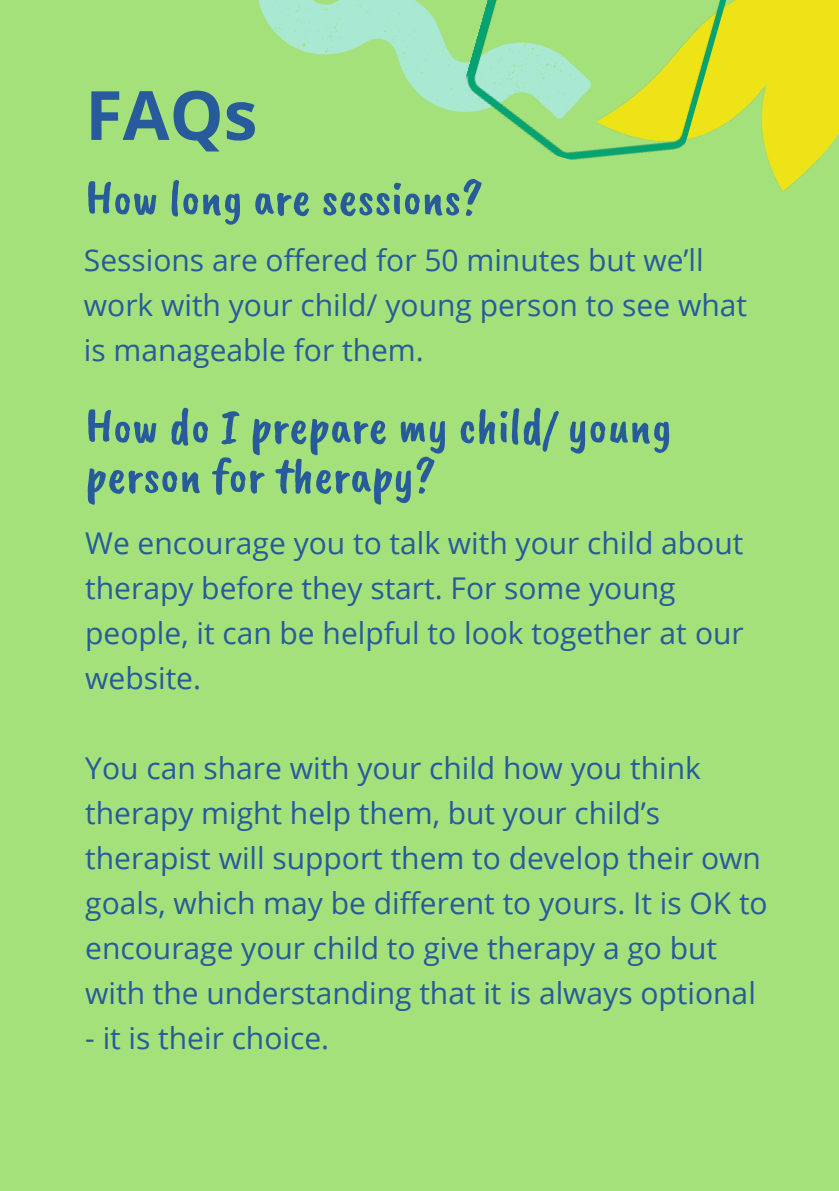
<style>
.page{position:relative;width:839px;height:1191px;background:#fff}
.page>*{position:absolute;margin:0;border:0;box-sizing:border-box;transform-origin:0 0}
.t1{font:700 68px "Open Sans";color:#275b9b}
.t2{font:50px/49.6px "Caveat Brush";color:#275b9b}
.t3{font:30px/45px "Open Sans";color:#275b9b}
</style>
<div class="page">
<div style="left:0;top:0;width:838px;height:1191px;background:#a4e17a"></div>
<img style="left:737px;top:0;width:101px;height:192px">
<svg style="left:258px;top:0;width:193px;height:111px"></svg>
<img style="left:451px;top:0;width:286px;height:160px">
<p class="t1" style="left:85px;top:67px;width:174px">FAQs</p>
<p class="t2" style="left:85px;top:173px;width:399px">How long are sessions?</p>
<p class="t3" style="left:84px;top:236px;width:664px">Sessions are offered for 50 minutes but we’ll work with your child/ young person to see what is manageable for them.</p>
<h2 class="t2" style="left:85px;top:401px;width:588px">How do I prepare my child/ young person for therapy?</h2>
<p class="t3" style="left:85px;top:520px;width:660px">We encourage you to talk with your child about therapy before they start. For some young people, it can be helpful to look together at our website.</p>
<h2 class="t3" style="left:85px;top:745px;width:684px">You can share with your child how you think therapy might help them, but your child’s therapist will support them to develop their own goals, which may be different to yours. It is OK to encourage your child to give therapy a go but with the understanding that it is always optional</h2>
<h2 class="t3" style="left:85px;top:1015px;width:245px">- it is their choice.</h2>
</div>
